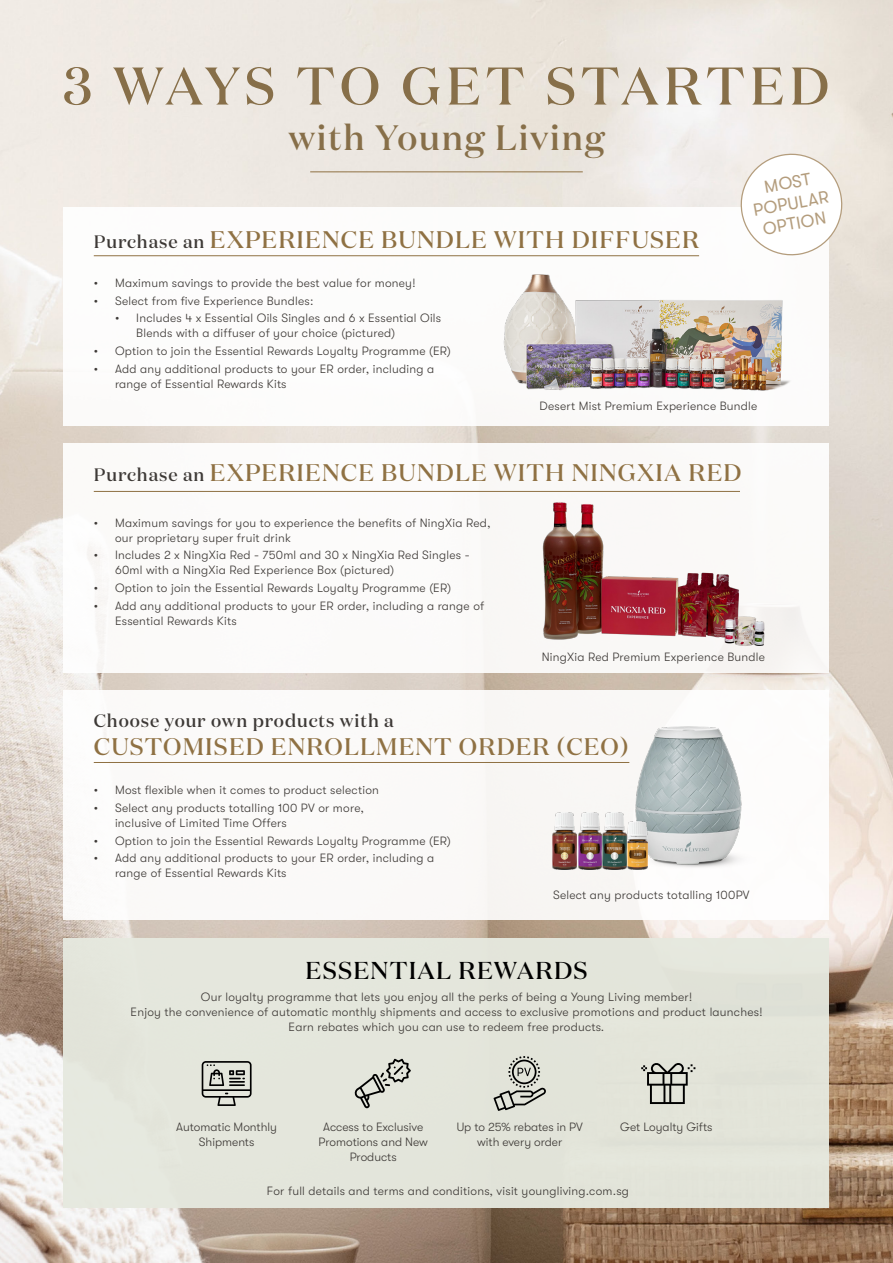
<style>
.page{position:relative;width:893px;height:1263px;background:#fff}
.page>*{position:absolute;margin:0;border:0;box-sizing:border-box;transform-origin:0 0}
.t1{font:500 52.95px "Domaine Display";letter-spacing:.09em;color:#876f49}
.t2{font:500 35.25px "Domaine Display";letter-spacing:.05em;color:#876f49}
.t3{font:500 24.45px "Domaine Display";letter-spacing:.05em;color:#000}
.t4{font:500 24px "Domaine Display";letter-spacing:.05em;color:#8f7143}
.t5{font:500 18px "Domaine Display";letter-spacing:.05em;color:#3d3936}
.t6{font:17.25px/20.4px "GT Walsheim";color:#b49d7d;text-align:center}
.t7{font:300 12px/15px "GT Walsheim";letter-spacing:.02em;color:#3d3936}
.t8{font:300 12px/15px "GT Walsheim";color:#3d3936;text-align:center}
.s1{font-size:18px;color:#3d3936}
</style>
<div class="page">
<img style="left:0;top:0;width:893px;height:1263px">
<div style="left:64px;top:207px;width:765px;height:218px;background:#fff"></div>
<div style="left:64px;top:443px;width:765px;height:229px;background:#fff"></div>
<div style="left:64px;top:938px;width:765px;height:270px;background:#e6e9df"></div>
<img style="left:486px;top:255px;width:304px;height:136px">
<img style="left:542px;top:501px;width:226px;height:150px">
<div style="left:64px;top:690px;width:765px;height:230px;background:#fbf9f8"></div>
<img style="left:627px;top:726px;width:115px;height:143px">
<img style="left:552px;top:812px;width:24px;height:58px">
<img style="left:578px;top:812px;width:49px;height:58px">
<img style="left:628px;top:822px;width:19px;height:47px">
<hr style="left:94px;top:491px;width:646px;height:1px;background:#8f7143">
<hr style="left:310px;top:171px;width:273px;height:1px;background:#8f7143">
<svg style="left:737px;top:150px;width:109px;height:109px"></svg>
<hr style="left:94px;top:255px;width:605px;height:1px;background:#8f7143">
<svg style="left:494px;top:1056px;width:52px;height:55px"></svg>
<svg style="left:354px;top:1059px;width:57px;height:49px"></svg>
<svg style="left:641px;top:1063px;width:54px;height:41px"></svg>
<svg style="left:202px;top:1061px;width:50px;height:45px"></svg>
<hr style="left:94px;top:762px;width:535px;height:1px;background:#8f7143">
<h1 class="t1" style="left:64px;top:53px;width:767px">3 WAYS TO GET STARTED</h1>
<h2 class="t2" style="left:288px;top:115px;width:318px">with Young Living</h2>
<h3 class="t4" style="left:94px;top:224px;width:607px"><span class="s1">Purchase an</span> EXPERIENCE BUNDLE WITH DIFFUSER</h3>
<p class="t7" style="left:94px;top:275px;width:323px">• Maximum savings to provide the best value for money!</p>
<p class="t7" style="left:94px;top:293px;width:221px">• Select from five Experience Bundles:</p>
<p class="t7" style="left:136px;top:311px;width:306px;text-indent:-21px">• Includes 4 x Essential Oils Singles and 6 x Essential Oils<br>Blends with a diffuser of your choice (pictured)</p>
<p class="t7" style="left:94px;top:343px;width:359px">• Option to join the Essential Rewards Loyalty Programme (ER)</p>
<p class="t7" style="left:115px;top:361px;width:321px;text-indent:-21px">• Add any additional products to your ER order, including a range of Essential Rewards Kits</p>
<h3 class="t6" style="left:748px;top:180px;width:78px;rotate:-10deg">MOST<br>POPULAR<br>OPTION</h3>
<p class="t7" style="left:540px;top:398px;width:219px">Desert Mist Premium Experience Bundle</p>
<h3 class="t4" style="left:94px;top:457px;width:649px"><span class="s1">Purchase an</span> EXPERIENCE BUNDLE WITH NINGXIA RED</h3>
<p class="t7" style="left:115px;top:515px;width:377px;text-indent:-21px">• Maximum savings for you to experience the benefits of NingXia Red, our proprietary super fruit drink</p>
<p class="t7" style="left:115px;top:548px;width:356px;text-indent:-21px">• Includes 2 x NingXia Red - 750ml and 30 x NingXia Red Singles -<br>60ml with a NingXia Red Experience Box (pictured)</p>
<p class="t7" style="left:94px;top:580px;width:359px">• Option to join the Essential Rewards Loyalty Programme (ER)</p>
<p class="t7" style="left:115px;top:598px;width:371px;text-indent:-21px">• Add any additional products to your ER order, including a range of<br>Essential Rewards Kits</p>
<p class="t7" style="left:542px;top:650px;width:225px">NingXia Red Premium Experience Bundle</p>
<h3 class="t5" style="left:94px;top:709px;width:302px">Choose your own products with a</h3>
<h3 class="t4" style="left:94px;top:732px;width:536px">CUSTOMISED ENROLLMENT ORDER (CEO)</h3>
<p class="t7" style="left:94px;top:783px;width:287px">• Most flexible when it comes to product selection</p>
<p class="t7" style="left:115px;top:800px;width:250px;text-indent:-21px">• Select any products totalling 100 PV or more, inclusive of Limited Time Offers</p>
<p class="t7" style="left:94px;top:833px;width:359px">• Option to join the Essential Rewards Loyalty Programme (ER)</p>
<p class="t7" style="left:115px;top:851px;width:321px;text-indent:-21px">• Add any additional products to your ER order, including a range of Essential Rewards Kits</p>
<p class="t7" style="left:553px;top:888px;width:198px">Select any products totalling 100PV</p>
<h3 class="t3" style="left:305px;top:955px;width:284px">ESSENTIAL REWARDS</h3>
<p class="t7" style="left:131px;top:990px;width:633px;text-align:center">Our loyalty programme that lets you enjoy all the perks of being a Young Living member!<br>Enjoy the convenience of automatic monthly shipments and access to exclusive promotions and product launches!<br>Earn rebates which you can use to redeem free products.</p>
<p class="t8" style="left:176px;top:1120px;width:102px">Automatic Monthly<br>Shipments</p>
<p class="t8" style="left:319px;top:1120px;width:111px">Access to Exclusive<br>Promotions and New<br>Products</p>
<p class="t8" style="left:457px;top:1120px;width:128px">Up to 25% rebates in PV with every order</p>
<p class="t8" style="left:620px;top:1120px;width:94px">Get Loyalty Gifts</p>
<p class="t7" style="left:267px;top:1184px;width:364px">For full details and terms and conditions, visit youngliving.com.sg</p>
</div>
